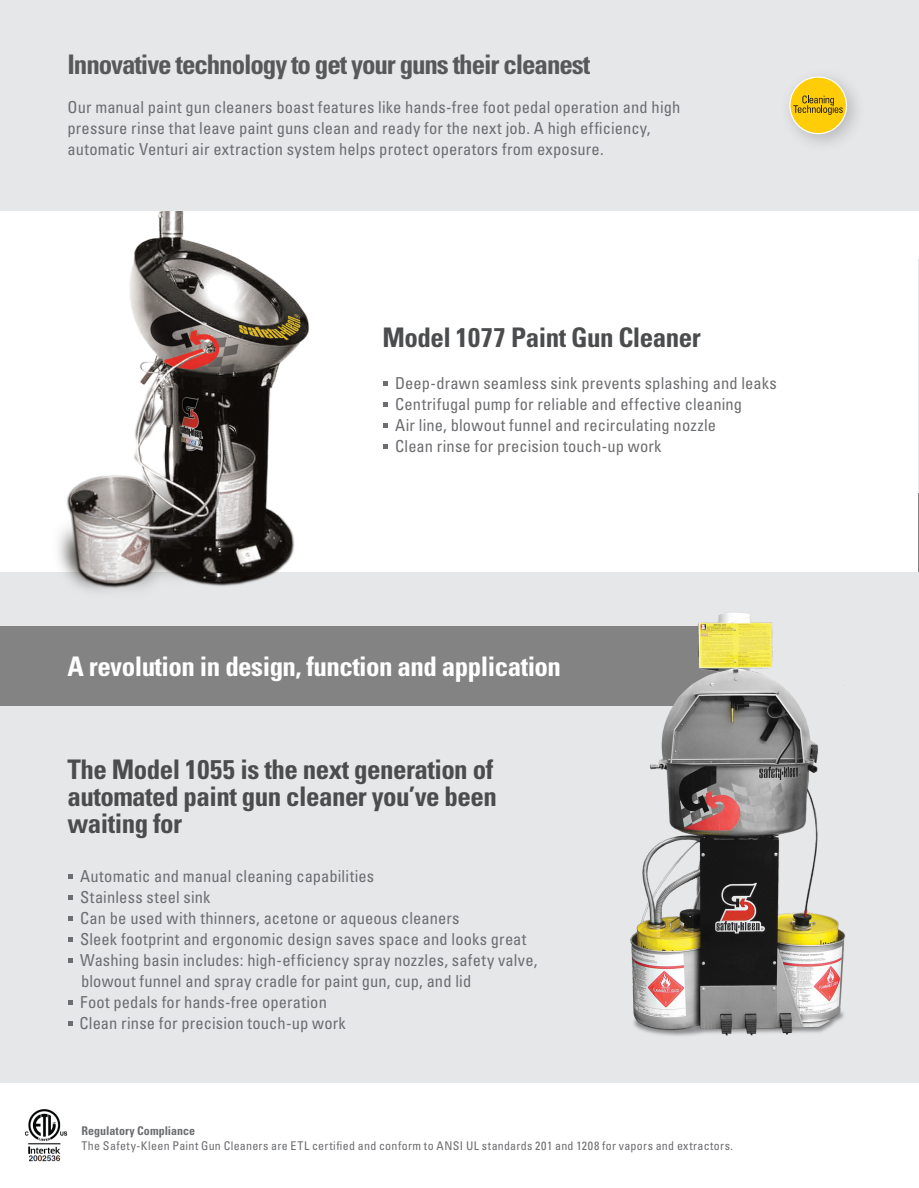
<style>
.page{position:relative;width:919px;height:1188px;background:#fff}
.page>*{position:absolute;margin:0;border:0;box-sizing:border-box;transform-origin:0 0}
.t1{font:700 condensed 27px/27px "Univers LT Std";letter-spacing:-.02em;color:#4b4c4d}
.t2{font:700 condensed 27px "Univers LT Std";letter-spacing:-.04em;color:#57585a}
.t3{font:700 condensed 27px "Univers LT Std";letter-spacing:-.02em;color:#fff}
.body_copy__back{font:condensed 16.5px/21px "Univers LT Std";letter-spacing:.01em;color:#6c6d70}
.body_copy__back-2{font:condensed 12px "Univers LT Std";letter-spacing:.025em;color:#6c6d70}
.body_copy__back-3{font:700 condensed 12px "Univers LT Std";color:#6c6d70}
</style>
<div class="page">
<img style="left:25px;top:1109px;width:43px;height:53px">
<hr style="left:918px;top:260px;width:1px;height:363px;background:#e6e7e9">
<hr style="left:918px;top:493px;width:1px;height:80px;background:#231f20">
<svg style="left:383px;top:381px;width:5px;height:5px"></svg>
<svg style="left:383px;top:402px;width:5px;height:5px"></svg>
<svg style="left:383px;top:423px;width:5px;height:5px"></svg>
<svg style="left:383px;top:444px;width:5px;height:5px"></svg>
<div style="left:0;top:572px;width:918px;height:511px;background:#e6e7e9"></div>
<div style="left:0;top:626px;width:737px;height:80px;background:#848384"></div>
<svg style="left:68px;top:874px;width:5px;height:5px"></svg>
<svg style="left:68px;top:895px;width:5px;height:5px"></svg>
<svg style="left:68px;top:916px;width:5px;height:5px"></svg>
<svg style="left:68px;top:937px;width:5px;height:5px"></svg>
<svg style="left:68px;top:958px;width:5px;height:5px"></svg>
<svg style="left:68px;top:1000px;width:5px;height:5px"></svg>
<svg style="left:68px;top:1021px;width:5px;height:5px"></svg>
<img style="left:630px;top:613px;width:216px;height:423px">
<img style="left:57px;top:211px;width:253px;height:380px">
<div style="left:0;top:0;width:918px;height:211px;background:#e6e7e9"></div>
<div style="left:779px;top:66px;width:88px;height:88px;background:#231f20;opacity:.23"></div>
<svg style="left:789px;top:75px;width:61px;height:60px"></svg>
<p class="t2" style="left:68px;top:47px;width:524px">Innovative technology to get your guns their cleanest</p>
<p class="body_copy__back" style="left:68px;top:97px;width:614px">Our manual paint gun cleaners boast features like hands-free foot pedal operation and high pressure rinse that leave paint guns clean and ready for the next job. A high efficiency, automatic Venturi air extraction system helps protect operators from exposure.</p>
<p class="t1" style="left:382px;top:324px;width:320px">Model 1077 Paint Gun Cleaner</p>
<p class="body_copy__back" style="left:395px;top:372px;width:383px">Deep-drawn seamless sink prevents splashing and leaks</p>
<p class="body_copy__back" style="left:395px;top:393px;width:349px">Centrifugal pump for reliable and effective cleaning</p>
<p class="body_copy__back" style="left:395px;top:414px;width:322px">Air line, blowout funnel and recirculating nozzle</p>
<p class="body_copy__back" style="left:395px;top:435px;width:268px">Clean rinse for precision touch-up work</p>
<p class="t3" style="left:68px;top:650px;width:495px">A revolution in design, function and application</p>
<p class="t1" style="left:68px;top:756px;width:431px">The Model 1055 is the next generation of automated paint gun cleaner you’ve been waiting for</p>
<p class="body_copy__back" style="left:80px;top:865px;width:296px">Automatic and manual cleaning capabilities</p>
<p class="body_copy__back" style="left:80px;top:886px;width:132px">Stainless steel sink</p>
<p class="body_copy__back" style="left:80px;top:907px;width:381px">Can be used with thinners, acetone or aqueous cleaners</p>
<p class="body_copy__back" style="left:80px;top:928px;width:448px">Sleek footprint and ergonomic design saves space and looks great</p>
<p class="body_copy__back" style="left:80px;top:949px;width:459px">Washing basin includes: high-efficiency spray nozzles, safety valve, blowout funnel and spray cradle for paint gun, cup, and lid</p>
<p class="body_copy__back" style="left:80px;top:991px;width:248px">Foot pedals for hands-free operation</p>
<p class="body_copy__back" style="left:79px;top:1012px;width:268px">Clean rinse for precision touch-up work</p>
<p class="body_copy__back-3" style="left:81px;top:1124px;width:115px">Regulatory Compliance</p>
<p class="body_copy__back-2" style="left:81px;top:1138px;width:653px">The Safety-Kleen Paint Gun Cleaners are ETL certified and conform to ANSI UL standards 201 and 1208 for vapors and extractors.</p>
</div>
